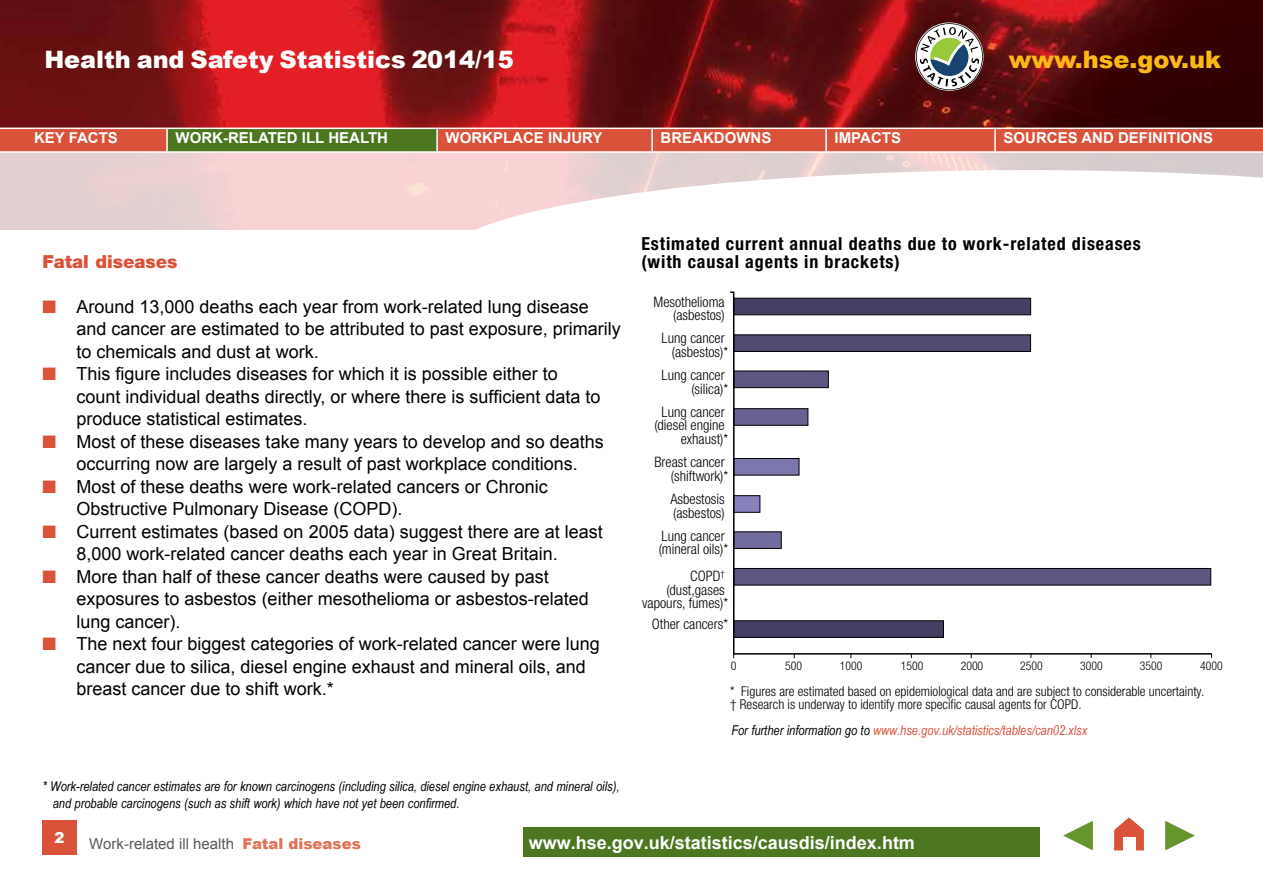
<style>
.page{position:relative;width:1263px;height:893px;background:#fff}
.page>*{position:absolute;margin:0;border:0;box-sizing:border-box;transform-origin:0 0}
.t1{font:900 24px "Arial";color:#fff}
.t2{font:900 24px "Arial";color:#fdb913}
.t3{font:18px/22.5px "Arial";color:#000}
.t4{font:700 condensed 18px/18px "Helvetica Neue LT";letter-spacing:.05em;color:#000}
.t5{font:700 18px "Arial";color:#fff}
.t6{font:900 18px "Helvetica Neue LT";color:#db523a}
.t7{font:700 15px "Arial";color:#fff}
.t8{font:15px "Arial";color:#58595b}
.t9{font:900 15px "Arial";color:#fff}
.t10{font:300 condensed 14.4px/13.5px "Helvetica Neue LT";color:#000;text-align:right}
.t11{font:italic 13.5px/16.5px "Arial Narrow";color:#000}
.t12{font:300 condensed 13.5px/13.5px "Helvetica Neue LT";color:#000}
.t13{font:italic 13.5px "Arial Narrow";color:#db523a}
.t14{font:300 condensed 12px "Helvetica Neue LT";color:#000}
.s1{color:#db523a}
.s2{color:#000}
.s3{font-weight:900;color:#e17357}
</style>
<div class="page">
<img style="left:0;top:0;width:1263px;height:128px">
<svg style="left:916px;top:23px;width:67px;height:67px"></svg>
<div style="left:43px;top:821px;width:34px;height:34px;background:#db523a"></div>
<svg style="left:441px;top:170px;width:822px;height:60px"></svg>
<svg style="left:0;top:129px;width:1263px;height:22px;background:#bc5a35"></svg>
<hr style="left:166px;top:129px;width:2px;height:22px;background:#fff">
<hr style="left:436px;top:129px;width:2px;height:22px;background:#fff">
<hr style="left:651px;top:129px;width:2px;height:22px;background:#fff">
<hr style="left:825px;top:129px;width:2px;height:22px;background:#fff">
<hr style="left:994px;top:129px;width:2px;height:22px;background:#fff">
<svg style="left:1114px;top:818px;width:30px;height:32px"></svg>
<div style="left:1123px;top:838px;width:12px;height:20px;background:#fff"></div>
<svg style="left:1165px;top:821px;width:30px;height:29px"></svg>
<svg style="left:1063px;top:821px;width:30px;height:29px"></svg>
<div style="left:523px;top:827px;width:517px;height:30px;background:#4c7620"></div>
<svg style="left:730px;top:291px;width:483px;height:364px"></svg>
<svg style="left:733px;top:620px;width:211px;height:39px"></svg>
<h1 class="t1" style="left:45px;top:42px;width:471px">Health and Safety Statistics 2014/15</h1>
<h1 class="t2" style="left:1009px;top:42px;width:214px">www.hse.gov.uk</h1>
<p class="t7" style="left:34px;top:128px;width:85px">KEY FACTS</p>
<p class="t7" style="left:176px;top:128px;width:214px">WORK-RELATED ILL HEALTH</p>
<p class="t7" style="left:446px;top:128px;width:158px">WORKPLACE INJURY</p>
<p class="t7" style="left:661px;top:128px;width:112px">BREAKDOWNS</p>
<p class="t7" style="left:835px;top:128px;width:68px">IMPACTS</p>
<p class="t7" style="left:1003px;top:128px;width:211px">SOURCES AND DEFINITIONS</p>
<p class="t6" style="left:43px;top:251px;width:136px">Fatal diseases</p>
<p class="t3" style="left:77px;top:295px;width:546px;text-indent:-34px"><span class="s1">■</span> Around 13,000 deaths each year from work-related lung disease and cancer are estimated to be attributed to past exposure, primarily to chemicals and dust at work.</p>
<p class="t3" style="left:77px;top:363px;width:525px;text-indent:-34px"><span class="s1">■</span> This figure includes diseases for which it is possible either to count individual deaths directly, or where there is sufficient data to produce statistical estimates.</p>
<p class="t3" style="left:43px;top:430px;width:563px;text-align:center"><span class="s1">■</span> Most of these diseases take many years to develop and so deaths occurring now are largely a result of past workplace conditions.</p>
<p class="t3" style="left:77px;top:475px;width:473px;text-indent:-34px"><span class="s1">■</span> Most of these deaths were work-related cancers or Chronic<br>Obstructive Pulmonary Disease (COPD).</p>
<p class="t3" style="left:77px;top:520px;width:528px;text-indent:-34px"><span class="s1">■</span> Current estimates (based on 2005 data) suggest there are at least<br>8,000 work-related cancer deaths each year in Great Britain.</p>
<p class="t3" style="left:77px;top:565px;width:514px;text-indent:-34px"><span class="s1">■</span> More than half of these cancer deaths were caused by past exposures to asbestos (either mesothelioma or asbestos-related lung cancer).</p>
<p class="t3" style="left:77px;top:633px;width:525px;text-indent:-34px"><span class="s1">■</span> The next four biggest categories of work-related cancer were lung cancer due to silica, diesel engine exhaust and mineral oils, and breast cancer due to shift work.*</p>
<p class="t11" style="left:53px;top:778px;width:568px;text-indent:-10px">* Work-related cancer estimates are for known carcinogens (including silica, diesel engine exhaust, and mineral oils), and probable carcinogens (such as shift work) which have not yet been confirmed.</p>
<p class="t4" style="left:641px;top:234px;width:501px">Estimated current annual deaths due to work-related diseases (with causal agents in brackets)</p>
<p class="t10" style="left:653px;top:295px;width:73px">Mesothelioma (asbestos)</p>
<p class="t10" style="left:662px;top:332px;width:68px">Lung cancer (asbestos)*</p>
<p class="t10" style="left:662px;top:368px;width:68px">Lung cancer (silica)*</p>
<p class="t10" style="left:654px;top:405px;width:75px">Lung cancer (diesel engine exhaust)*</p>
<p class="t10" style="left:654px;top:455px;width:75px">Breast cancer (shiftwork)*</p>
<p class="t10" style="left:670px;top:492px;width:56px;text-align:left">Asbestosis (asbestos)</p>
<p class="t10" style="left:659px;top:529px;width:71px;text-align:left">Lung cancer (mineral oils)*</p>
<p class="t10" style="left:642px;top:569px;width:87px">COPD<sup>† </sup>(dust,gases vapours, fumes)*</p>
<p class="t10" style="left:652px;top:617px;width:78px">Other cancers*</p>
<p class="t14" style="left:731px;top:659px;width:7px">0</p>
<p class="t14" style="left:785px;top:659px;width:18px">500</p>
<p class="t14" style="left:840px;top:659px;width:24px">1000</p>
<p class="t14" style="left:901px;top:659px;width:24px">1500</p>
<p class="t14" style="left:961px;top:659px;width:24px">2000</p>
<p class="t14" style="left:1020px;top:658px;width:24px">2500</p>
<p class="t14" style="left:1080px;top:658px;width:24px">3000</p>
<p class="t14" style="left:1140px;top:658px;width:24px">3500</p>
<p class="t14" style="left:1200px;top:658px;width:24px">4000</p>
<p class="t12" style="left:730px;top:684px;width:476px">* Figures are estimated based on epidemiological data and are subject to considerable uncertainty. † Research is underway to identify more specific causal agents for COPD.</p>
<p class="t13" style="left:731px;top:721px;width:357px"><span class="s2">For further information go to</span> www.hse.gov.uk/statistics/tables/can02.xlsx</p>
<p class="t9" style="left:55px;top:827px;width:12px">2</p>
<p class="t8" style="left:89px;top:833px;width:273px">Work-related ill health <span class="s3">Fatal diseases</span></p>
<p class="t5" style="left:529px;top:830px;width:388px">www.hse.gov.uk/statistics/causdis/index.htm</p>
</div>
